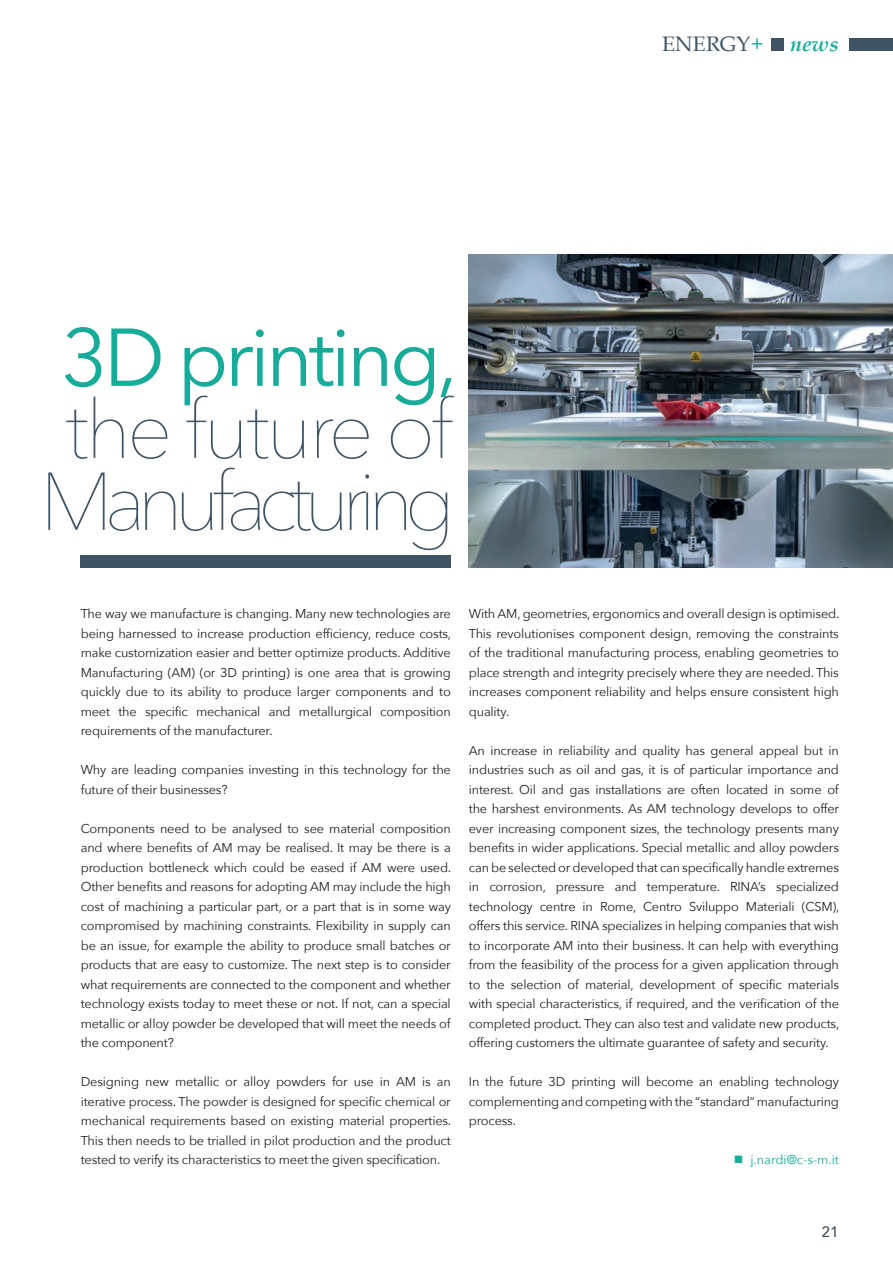
<style>
.page{position:relative;width:893px;height:1263px;background:#fff}
.page>*{position:absolute;margin:0;border:0;box-sizing:border-box;transform-origin:0 0}
.t1{font:200 81px/72px "Avenir Next";letter-spacing:-.11em;color:#3e5364;text-align:center}
.t2{font:81px "Avenir Next";letter-spacing:-.05em;color:#16ac99}
.Subheading{font:21px "Book Antiqua";letter-spacing:.01em;color:#3e5364}
.Subheading-2{font:italic 700 21px "Book Antiqua";color:#16ac99}
.Subheading-3{font:500 15px "Avenir Next";color:#3e5364}
.Body{font:12.75px/19.5px "Avenir Next";letter-spacing:-.015em;color:#231f20;text-align:justify}
.t3{font:12.75px "Avenir Next";color:#16ac99}
.s1{color:#16ac99}
</style>
<div class="page">
<div style="left:849px;top:38px;width:44px;height:13px;background:#3e5364"></div>
<div style="left:771px;top:38px;width:13px;height:13px;background:#3e5364"></div>
<img style="left:469px;top:255px;width:424px;height:313px">
<div style="left:81px;top:555px;width:370px;height:13px;background:#3e5364"></div>
<p class="Subheading" style="left:662px;top:31px;width:103px">ENERGY<span class="s1">+</span></p>
<p class="Subheading-2" style="left:790px;top:32px;width:50px">news</p>
<h1 class="t2" style="left:61px;top:289px;width:399px">3D printing,</h1>
<h1 class="t1" style="left:40px;top:388px;width:417px">the future of<br>Manufacturing</h1>
<p class="Body" style="left:81px;top:603px;width:372px">The way we manufacture is changing. Many new technologies are being harnessed to increase production efficiency, reduce costs, make customization easier and better optimize products. Additive Manufacturing (AM) (or 3D printing) is one area that is growing quickly due to its ability to produce larger components and to meet the specific mechanical and metallurgical composition requirements of the manufacturer.</p>
<p class="Body" style="left:81px;top:759px;width:372px">Why are leading companies investing in this technology for the future of their businesses?</p>
<p class="Body" style="left:81px;top:818px;width:372px">Components need to be analysed to see material composition and where benefits of AM may be realised. It may be there is a production bottleneck which could be eased if AM were used.<br>Other benefits and reasons for adopting AM may include the high cost of machining a particular part, or a part that is in some way compromised by machining constraints. Flexibility in supply can be an issue, for example the ability to produce small batches or products that are easy to customize. The next step is to consider what requirements are connected to the component and whether technology exists today to meet these or not. If not, can a special metallic or alloy powder be developed that will meet the needs of the component?</p>
<p class="Body" style="left:81px;top:1071px;width:372px">Designing new metallic or alloy powders for use in AM is an iterative process. The powder is designed for specific chemical or mechanical requirements based on existing material properties.<br>This then needs to be trialled in pilot production and the product tested to verify its characteristics to meet the given specification.</p>
<p class="Body" style="left:469px;top:603px;width:372px">With AM, geometries, ergonomics and overall design is optimised.<br>This revolutionises component design, removing the constraints of the traditional manufacturing process, enabling geometries to place strength and integrity precisely where they are needed. This increases component reliability and helps ensure consistent high quality.</p>
<p class="Body" style="left:469px;top:740px;width:372px">An increase in reliability and quality has general appeal but in industries such as oil and gas, it is of particular importance and interest. Oil and gas installations are often located in some of the harshest environments. As AM technology develops to offer ever increasing component sizes, the technology presents many benefits in wider applications. Special metallic and alloy powders can be selected or developed that can specifically handle extremes in corrosion, pressure and temperature. RINA’s specialized technology centre in Rome, Centro Sviluppo Materiali (CSM), offers this service. RINA specializes in helping companies that wish to incorporate AM into their business. It can help with everything from the feasibility of the process for a given application through to the selection of material, development of specific materials with special characteristics, if required, and the verification of the completed product. They can also test and validate new products, offering customers the ultimate guarantee of safety and security.</p>
<p class="Body" style="left:469px;top:1071px;width:372px">In the future 3D printing will become an enabling technology complementing and competing with the “standard” manufacturing process.</p>
<p class="t3" style="left:734px;top:1149px;width:107px">■ j.nardi@c-s-m.it</p>
<p class="Subheading-3" style="left:821px;top:1219px;width:19px">21</p>
</div>
